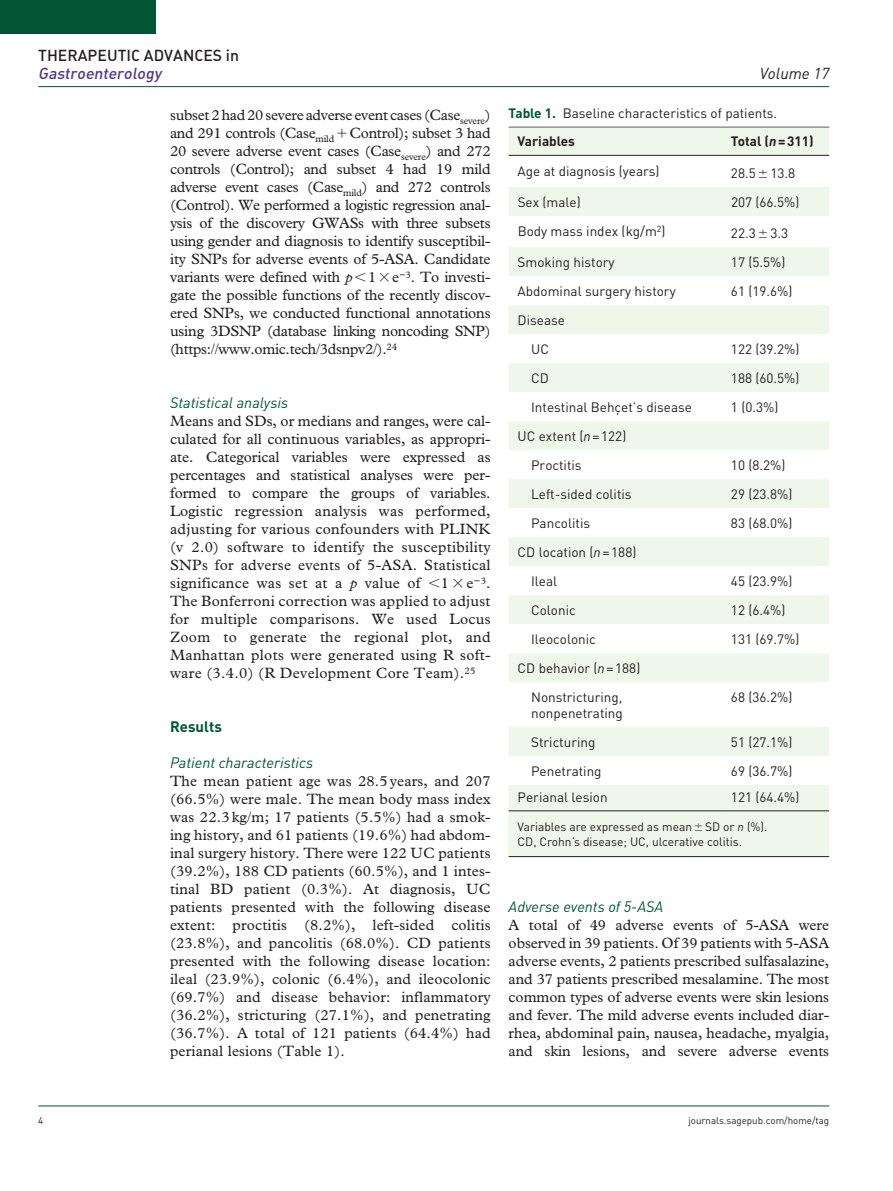
<style>
.page{position:relative;width:893px;height:1191px;background:#fff}
.page>*{position:absolute;margin:0;border:0;box-sizing:border-box;transform-origin:0 0}
.t1{font:15.75px "DIN Medium Alternate";color:#231f20}
.t2{font:italic 15.75px "DIN Medium Alternate";color:#4f3890}
.t3{font:italic 15.75px "DIN";color:#231f20}
.t4{font:15px/18px "Plantin Std";letter-spacing:.01em;color:#231f20;text-align:justify}
.t5{font:italic 15px "DIN";color:#015436}
.t6{font:700 15px "DIN";color:#015436}
.t7{font:13.5px/29px "DIN";color:#231f20}
.t8{font:700 13.5px "DIN";color:#231f20}
.t9{font:12px/14.2px "DIN";color:#231f20}
.t10{font:9.75px "DIN";color:#231f20}
.s1{font-style:italic}
.s2{font-weight:700;color:#015436}
.s3{font-weight:700}
</style>
<div class="page">
<hr style="left:38px;top:86px;width:791px;height:1px;background:#015436">
<hr style="left:38px;top:1105px;width:791px;height:1px;background:#015436">
<div style="left:0;top:0;width:155px;height:34px;background:#015436"></div>
<div style="left:509px;top:810px;width:320px;height:46px;background:#eff7ea"></div>
<hr style="left:509px;top:127px;width:320px;height:1px;background:#231f20">
<hr style="left:509px;top:856px;width:320px;height:1px;background:#231f20">
<div style="left:509px;top:128px;width:320px;height:682px;background:#eff7ea"></div>
<svg style="left:509px;top:156px;width:320px;height:629px"></svg>
<hr style="left:509px;top:155px;width:213px;height:1px;background:#231f20">
<hr style="left:722px;top:155px;width:107px;height:1px;background:#231f20">
<hr style="left:509px;top:810px;width:213px;height:1px;background:#231f20">
<hr style="left:722px;top:810px;width:107px;height:1px;background:#231f20">
<svg style="left:759px;top:170px;width:8px;height:8px"></svg>
<svg style="left:759px;top:230px;width:8px;height:8px"></svg>
<p class="t1" style="left:38px;top:45px;width:202px">THERAPEUTIC ADVANCES IN</p>
<p class="t2" style="left:38px;top:63px;width:125px">Gastroenterology</p>
<p class="t4" style="left:170px;top:106px;width:322px">subset 2 had 20 severe adverse event cases (Case<sub>severe</sub>) and 291 controls (Case<sub>mild</sub> Control); subset 3 had 20 severe adverse event cases (Case<sub>severe</sub>) and 272 controls (Control); and subset 4 had 19 mild adverse event cases (Case<sub>mild</sub>) and 272 controls (Control). We performed a logistic regression anal&shy;ysis of the discovery GWASs with three subsets using gender and diagnosis to identify susceptibil&shy;ity SNPs for adverse events of 5-ASA. Candidate variants were defined with <span class="s1">p</span> 1 e<sup>−3</sup>. To investi&shy;gate the possible functions of the recently discov&shy;ered SNPs, we conducted functional annotations using 3DSNP (database linking noncoding SNP) (https://www.omic.tech/3dsnpv2/).<sup>24</sup></p>
<p class="t5" style="left:170px;top:393px;width:119px">Statistical analysis</p>
<p class="t4" style="left:170px;top:412px;width:322px">Means and SDs, or medians and ranges, were cal&shy;culated for all continuous variables, as appropri&shy;ate. Categorical variables were expressed as percentages and statistical analyses were per&shy;formed to compare the groups of variables.<br>Logistic regression analysis was performed, adjusting for various confounders with PLINK (v 2.0) software to identify the susceptibility SNPs for adverse events of 5-ASA. Statistical significance was set at a <span class="s1">p</span> value of</p>
<p class="t4" style="left:170px;top:574px;width:322px;text-indent:271px">1 e<sup>−3</sup>.<br>The Bonferroni correction was applied to adjust for multiple comparisons. We used Locus Zoom to generate the regional plot, and Manhattan plots were generated using R soft&shy;ware (3.4.0) (R Development Core Team).<sup>25</sup></p>
<p class="t6" style="left:170px;top:717px;width:53px">Results</p>
<p class="t5" style="left:170px;top:753px;width:145px">Patient characteristics</p>
<p class="t4" style="left:170px;top:772px;width:322px">The mean patient age was 28.5 years, and 207 (66.5%) were male. The mean body mass index was 22.3 kg/m; 17 patients (5.5%) had a smok&shy;ing history, and 61 patients (19.6%) had abdom&shy;inal surgery history. There were 122 UC patients (39.2%), 188 CD patients (60.5%), and 1 intes&shy;tinal BD patient (0.3%). At diagnosis, UC patients presented with the following disease extent: proctitis (8.2%), left-sided colitis (23.8%), and pancolitis (68.0%). CD patients presented with the following disease location: ileal (23.9%), colonic (6.4%), and ileocolonic (69.7%) and disease behavior: inflammatory (36.2%), stricturing (27.1%), and penetrating (36.7%). A total of 121 patients (64.4%) had perianal lesions (Table 1).</p>
<p class="t3" style="left:760px;top:63px;width:71px">Volume 17</p>
<p class="t7" style="left:518px;top:98px;width:261px;line-height:28.5px;text-indent:-9px"><span class="s2">Table 1.</span> Baseline characteristics of patients.<br><span class="s3">Variables</span></p>
<p class="t8" style="left:731px;top:133px;width:84px">Total (<span class="s1">n</span>=311)</p>
<p class="t7" style="left:518px;top:156px;width:143px">Age at diagnosis (years)</p>
<p class="t7" style="left:731px;top:158px;width:66px">28.5 13.8</p>
<p class="t7" style="left:518px;top:187px;width:65px">Sex (male)</p>
<p class="t7" style="left:731px;top:187px;width:70px">207 (66.5%)</p>
<p class="t7" style="left:518px;top:216px;width:149px">Body mass index (kg/m<sup>2</sup>)</p>
<p class="t7" style="left:731px;top:219px;width:59px">22.3 3.3</p>
<p class="t7" style="left:518px;top:248px;width:98px">Smoking history</p>
<p class="t7" style="left:731px;top:248px;width:56px">17 (5.5%)</p>
<p class="t7" style="left:518px;top:277px;width:160px">Abdominal surgery history</p>
<p class="t7" style="left:731px;top:277px;width:63px">61 (19.6%)</p>
<p class="t7" style="left:518px;top:306px;width:49px;text-align:center">Disease<br>UC</p>
<p class="t7" style="left:731px;top:334px;width:70px">122 (39.2%)</p>
<p class="t7" style="left:531px;top:363px;width:19px">CD</p>
<p class="t7" style="left:731px;top:363px;width:70px">188 (60.5%)</p>
<p class="t7" style="left:531px;top:392px;width:162px">Intestinal Behçet’s disease</p>
<p class="t7" style="left:731px;top:392px;width:49px">1 (0.3%)</p>
<p class="t7" style="left:531px;top:421px;width:97px;text-indent:-14px">UC extent (<span class="s1">n</span>=122)<br>Proctitis</p>
<p class="t7" style="left:731px;top:450px;width:56px">10 (8.2%)</p>
<p class="t7" style="left:531px;top:479px;width:102px">Left-sided colitis</p>
<p class="t7" style="left:731px;top:479px;width:63px">29 (23.8%)</p>
<p class="t7" style="left:531px;top:508px;width:60px">Pancolitis</p>
<p class="t7" style="left:731px;top:508px;width:63px">83 (68.0%)</p>
<p class="t7" style="left:531px;top:537px;width:107px;text-indent:-14px">CD location (<span class="s1">n</span>=188)<br>Ileal</p>
<p class="t7" style="left:731px;top:566px;width:63px">45 (23.9%)</p>
<p class="t7" style="left:531px;top:595px;width:46px">Colonic</p>
<p class="t7" style="left:731px;top:595px;width:56px">12 (6.4%)</p>
<p class="t7" style="left:531px;top:624px;width:66px">Ileocolonic</p>
<p class="t7" style="left:731px;top:624px;width:70px">131 (69.7%)</p>
<p class="t7" style="left:518px;top:653px;width:124px;text-align:center">CD behavior (<span class="s1">n</span>=188)<br>Nonstricturing,</p>
<p class="t7" style="left:531px;top:698px;width:93px">nonpenetrating</p>
<p class="t7" style="left:731px;top:682px;width:63px">68 (36.2%)</p>
<p class="t7" style="left:531px;top:727px;width:66px">Stricturing</p>
<p class="t7" style="left:731px;top:727px;width:63px">51 (27.1%)</p>
<p class="t7" style="left:531px;top:756px;width:72px">Penetrating</p>
<p class="t7" style="left:731px;top:756px;width:63px">69 (36.7%)</p>
<p class="t7" style="left:518px;top:782px;width:91px">Perianal lesion</p>
<p class="t7" style="left:731px;top:782px;width:70px">121 (64.4%)</p>
<p class="t9" style="left:518px;top:819px;width:251px">Variables are expressed as mean SD or <span class="s1">n</span> (%).<br>CD, Crohn’s disease; UC, ulcerative colitis.</p>
<p class="t5" style="left:509px;top:897px;width:156px">Adverse events of 5-ASA</p>
<p class="t4" style="left:509px;top:916px;width:322px">A total of 49 adverse events of 5-ASA were observed in 39 patients. Of 39 patients with 5-ASA adverse events, 2 patients prescribed sulfasalazine, and 37 patients prescribed mesalamine. The most common types of adverse events were skin lesions and fever. The mild adverse events included diar&shy;rhea, abdominal pain, nausea, headache, myalgia, and skin lesions, and severe adverse events</p>
<p class="t10" style="left:38px;top:1114px;width:7px">4</p>
<p class="t10" style="left:688px;top:1114px;width:142px">journals.sagepub.com/home/tag</p>
</div>
